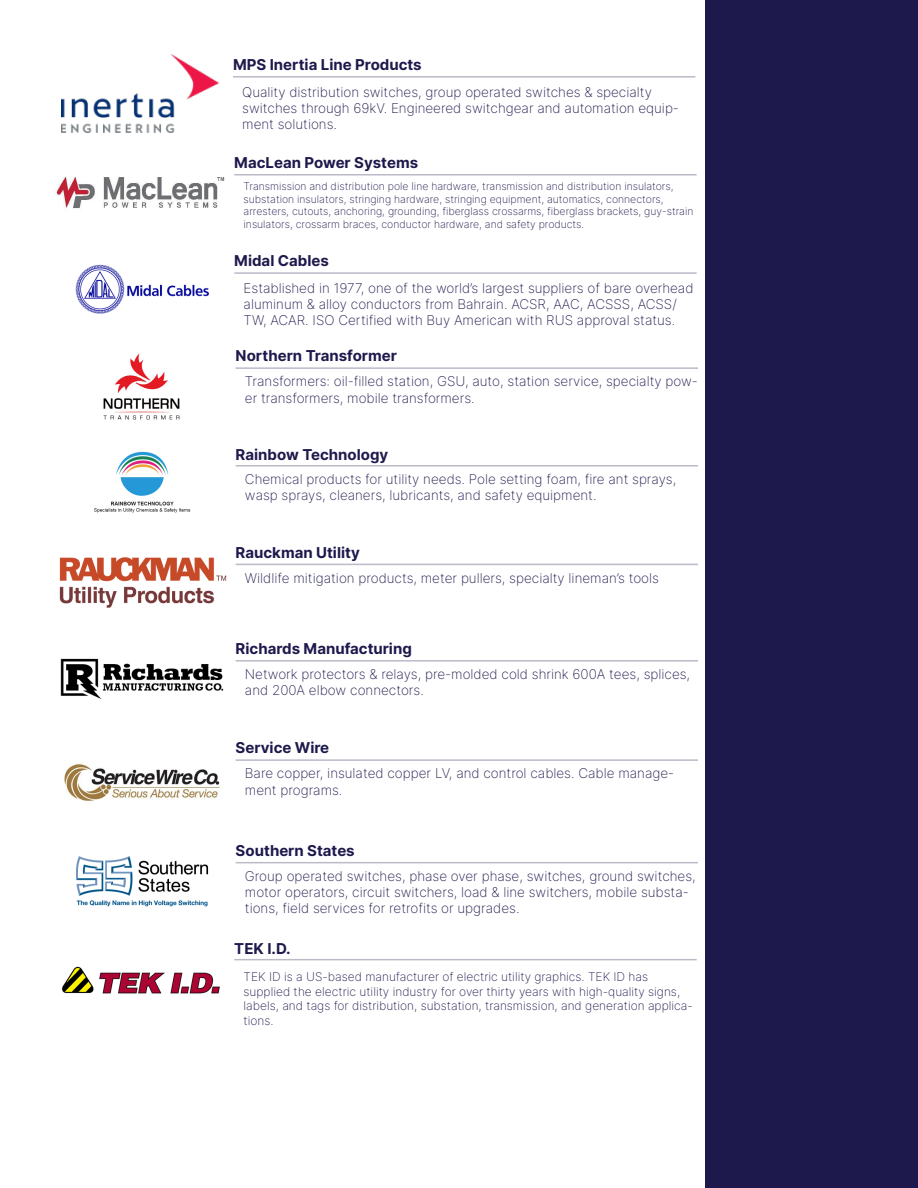
<style>
.page{position:relative;width:918px;height:1188px;background:#fff}
.page>*{position:absolute;margin:0;border:0;box-sizing:border-box;transform-origin:0 0}
.t1{font:700 15px "Inter";color:#1d194c}
.t2{font:700 15px "Inter";color:#1f1a4d}
.t3{font:200 13.5px/16.2px "Inter";color:#1d194c}
.t4{font:200 13.5px/16.2px "Inter";color:#1f1a4d}
.t5{font:200 12px/14.4px "Inter";color:#1f1a4d}
.t6{font:200 10.5px/12.6px "Inter";color:#1d194c}
</style>
<div class="page">
<div style="left:706px;top:0;width:212px;height:1188px;background:#1d194c"></div>
<hr style="left:236px;top:367px;width:462px;height:2px;background:#babac9">
<img style="left:103px;top:353px;width:77px;height:67px">
<hr style="left:236px;top:564px;width:462px;height:1px;background:#babac9">
<img style="left:59px;top:557px;width:168px;height:51px">
<hr style="left:236px;top:660px;width:462px;height:2px;background:#babac9">
<img style="left:60px;top:658px;width:164px;height:41px">
<hr style="left:234px;top:174px;width:463px;height:2px;background:#babac9">
<img style="left:55px;top:176px;width:170px;height:33px">
<hr style="left:236px;top:465px;width:462px;height:2px;background:#babac9">
<img style="left:94px;top:451px;width:97px;height:62px">
<hr style="left:234px;top:272px;width:463px;height:2px;background:#babac9">
<img style="left:75px;top:264px;width:135px;height:50px">
<hr style="left:236px;top:759px;width:462px;height:2px;background:#babac9">
<img style="left:64px;top:764px;width:156px;height:37px">
<hr style="left:233px;top:76px;width:462px;height:2px;background:#babac9">
<img style="left:62px;top:54px;width:157px;height:78px">
<hr style="left:236px;top:862px;width:462px;height:1px;background:#babac9">
<img style="left:76px;top:856px;width:133px;height:51px">
<hr style="left:234px;top:959px;width:463px;height:1px;background:#babac9">
<img style="left:62px;top:966px;width:158px;height:28px">
<p class="t1" style="left:233px;top:54px;width:190px">MPS Inertia Line Products</p>
<p class="t3" style="left:242px;top:83px;width:438px">Quality distribution switches, group operated switches &amp; specialty switches through 69kV. Engineered switchgear and automation equip&shy;ment solutions.</p>
<p class="t1" style="left:234px;top:151px;width:185px">MacLean Power Systems</p>
<p class="t6" style="left:244px;top:180px;width:451px">Transmission and distribution pole line hardware, transmission and distribution insulators, substation insulators, stringing hardware, stringing equipment, automatics, connectors, arresters, cutouts, anchoring, grounding, fiberglass crossarms, fiberglass brackets, guy-strain insulators, crossarm braces, conductor hardware, and safety products.</p>
<p class="t1" style="left:234px;top:250px;width:96px">Midal Cables</p>
<p class="t3" style="left:244px;top:280px;width:451px">Established in 1977, one of the world’s largest suppliers of bare overhead aluminum &amp; alloy conductors from Bahrain. ACSR, AAC, ACSSS, ACSS/<br>TW, ACAR. ISO Certified with Buy American with RUS approval status.</p>
<p class="t1" style="left:236px;top:345px;width:163px">Northern Transformer</p>
<p class="t3" style="left:245px;top:373px;width:454px">Transformers: oil-filled station, GSU, auto, station service, specialty pow&shy;er transformers, mobile transformers.</p>
<p class="t2" style="left:236px;top:443px;width:154px">Rainbow Technology</p>
<p class="t4" style="left:245px;top:471px;width:433px">Chemical products for utility needs. Pole setting foam, fire ant sprays, wasp sprays, cleaners, lubricants, and safety equipment.</p>
<p class="t1" style="left:236px;top:541px;width:126px">Rauckman Utility</p>
<p class="t3" style="left:245px;top:569px;width:416px">Wildlife mitigation products, meter pullers, specialty lineman’s tools</p>
<p class="t1" style="left:236px;top:638px;width:178px">Richards Manufacturing</p>
<p class="t3" style="left:245px;top:666px;width:447px">Network protectors &amp; relays, pre-molded cold shrink 600A tees, splices, and 200A elbow connectors.</p>
<p class="t1" style="left:236px;top:737px;width:95px">Service Wire</p>
<p class="t3" style="left:245px;top:765px;width:431px">Bare copper, insulated copper LV, and control cables. Cable manage&shy;ment programs.</p>
<p class="t1" style="left:236px;top:839px;width:121px">Southern States</p>
<p class="t3" style="left:245px;top:868px;width:452px">Group operated switches, phase over phase, switches, ground switches, motor operators, circuit switchers, load &amp; line switchers, mobile substa&shy;tions, field services for retrofits or upgrades.</p>
<p class="t2" style="left:234px;top:937px;width:58px">TEK I.D.</p>
<p class="t5" style="left:244px;top:970px;width:451px">TEK ID is a US-based manufacturer of electric utility graphics. TEK ID has supplied the electric utility industry for over thirty years with high-quality signs, labels, and tags for distribution, substation, transmission, and generation applica&shy;tions.</p>
</div>
